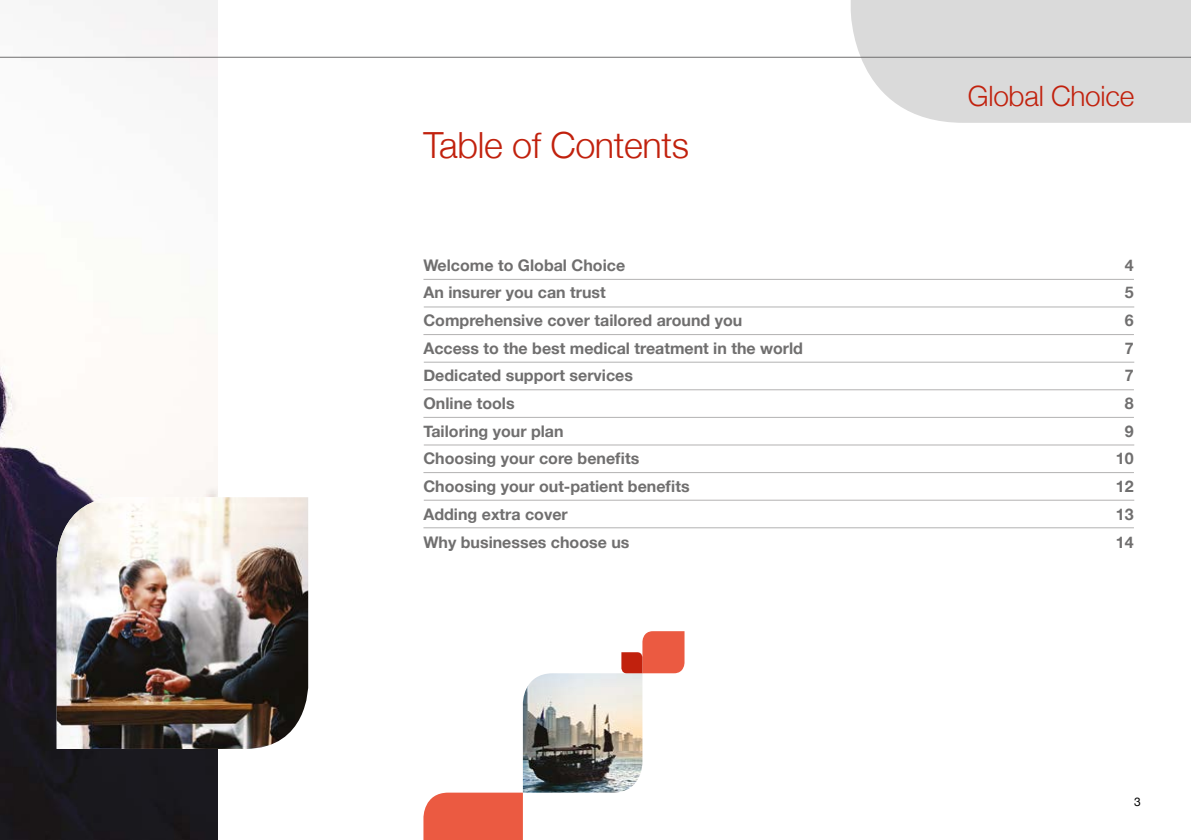
<style>
.page{position:relative;width:1191px;height:840px;background:#fff}
.page>*{position:absolute;margin:0;border:0;box-sizing:border-box;transform-origin:0 0}
.t1{font:300 36px "Helvetica Neue";letter-spacing:-.01em;color:#c1210d}
.t2{font:300 28px "Helvetica Neue";letter-spacing:-.01em;color:#c1210d}
.t3{font:700 16px "Helvetica Neue";color:#706f6f}
.t4{font:12px "Helvetica Neue";color:#000}
</style>
<div class="page">
<svg style="left:850px;top:0;width:341px;height:123px;fill:#dadada"></svg>
<img style="left:0;top:0;width:217px;height:839px">
<hr style="left:0;top:57px;width:1191px;height:1px;background:#706f6f">
<img style="left:57px;top:497px;width:251px;height:251px">
<hr style="left:423px;top:279px;width:711px;height:1px;background:#b3b2b2">
<hr style="left:424px;top:306px;width:710px;height:1px;background:#b3b2b2">
<hr style="left:423px;top:334px;width:711px;height:1px;background:#b3b2b2">
<hr style="left:424px;top:361px;width:710px;height:1px;background:#b3b2b2">
<hr style="left:423px;top:389px;width:711px;height:1px;background:#b3b2b2">
<hr style="left:423px;top:416px;width:711px;height:1px;background:#b3b2b2">
<hr style="left:424px;top:444px;width:710px;height:1px;background:#b3b2b2">
<hr style="left:423px;top:472px;width:711px;height:1px;background:#b3b2b2">
<hr style="left:424px;top:499px;width:710px;height:1px;background:#b3b2b2">
<hr style="left:423px;top:527px;width:711px;height:1px;background:#b3b2b2">
<svg style="left:423px;top:631px;width:261px;height:208px"></svg>
<h1 class="t1" style="left:423px;top:116px;width:267px">Table of Contents</h1>
<h2 class="t2" style="left:968px;top:73px;width:168px">Global Choice</h2>
<p class="t3" style="left:423px;top:250px;width:203px">Welcome to Global Choice</p>
<p class="t3" style="left:1124px;top:250px;width:10px">4</p>
<p class="t3" style="left:423px;top:278px;width:184px">An insurer you can trust</p>
<p class="t3" style="left:1124px;top:278px;width:10px">5</p>
<p class="t3" style="left:423px;top:305px;width:320px">Comprehensive cover tailored around you</p>
<p class="t3" style="left:1124px;top:305px;width:10px">6</p>
<p class="t3" style="left:423px;top:333px;width:381px">Access to the best medical treatment in the world</p>
<p class="t3" style="left:1124px;top:333px;width:10px">7</p>
<p class="t3" style="left:423px;top:361px;width:211px">Dedicated support services</p>
<p class="t3" style="left:1124px;top:361px;width:10px">7</p>
<p class="t3" style="left:423px;top:388px;width:93px">Online tools</p>
<p class="t3" style="left:1124px;top:388px;width:10px">8</p>
<p class="t3" style="left:423px;top:416px;width:142px">Tailoring your plan</p>
<p class="t3" style="left:1124px;top:416px;width:10px">9</p>
<p class="t3" style="left:423px;top:444px;width:217px">Choosing your core benefits</p>
<p class="t3" style="left:1116px;top:444px;width:19px">10</p>
<p class="t3" style="left:423px;top:471px;width:268px">Choosing your out-patient benefits</p>
<p class="t3" style="left:1116px;top:471px;width:19px">12</p>
<p class="t3" style="left:423px;top:499px;width:146px">Adding extra cover</p>
<p class="t3" style="left:1116px;top:499px;width:19px">13</p>
<p class="t3" style="left:423px;top:527px;width:207px">Why businesses choose us</p>
<p class="t3" style="left:1116px;top:527px;width:19px">14</p>
<p class="t4" style="left:1134px;top:790px;width:8px">3</p>
</div>
